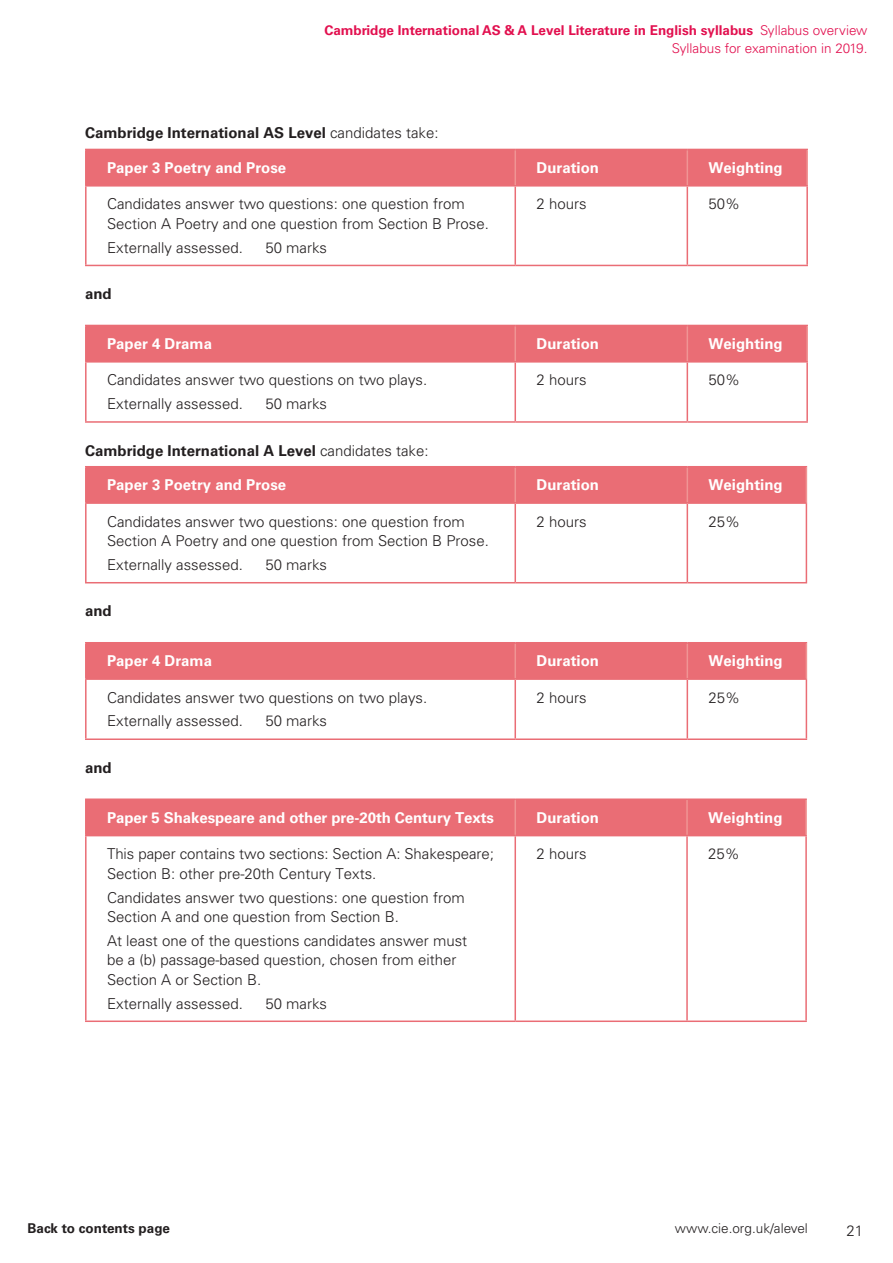
<style>
.page{position:relative;width:893px;height:1263px;background:#fff}
.page>*{position:absolute;margin:0;border:0;box-sizing:border-box;transform-origin:0 0}
.t1{font:300 15px/19.5px "Univers LT Std";color:#231f20}
.t2{font:700 15px "Univers LT Std";color:#fff}
.t3{font:700 15px "Univers LT Std";color:#231f20}
.t4{font:700 13.5px/18px "Univers LT Std";color:#e2104f;text-align:right}
.t5{font:300 13.5px "Univers LT Std";color:#231f20}
.t6{font:700 13.5px "Univers LT Std";color:#231f20}
.s1{font-weight:300}
</style>
<div class="page">
<div style="left:87px;top:150px;width:719px;height:35px;background:#ea6d75"></div>
<hr style="left:514px;top:150px;width:2px;height:35px;background:#f09494">
<hr style="left:687px;top:150px;width:1px;height:35px;background:#f09494">
<hr style="left:85px;top:187px;width:2px;height:78px;background:#ea6d75">
<hr style="left:514px;top:187px;width:2px;height:78px;background:#ea6d75">
<hr style="left:687px;top:187px;width:1px;height:78px;background:#ea6d75">
<hr style="left:806px;top:187px;width:2px;height:78px;background:#ea6d75">
<hr style="left:85px;top:265px;width:430px;height:1px;background:#ea6d75">
<hr style="left:515px;top:265px;width:172px;height:1px;background:#ea6d75">
<hr style="left:687px;top:265px;width:121px;height:1px;background:#ea6d75">
<hr style="left:85px;top:149px;width:430px;height:1px;background:#ea6d75">
<hr style="left:85px;top:150px;width:2px;height:35px;background:#ea6d75">
<hr style="left:515px;top:149px;width:172px;height:1px;background:#ea6d75">
<hr style="left:687px;top:149px;width:121px;height:1px;background:#ea6d75">
<hr style="left:85px;top:185px;width:430px;height:2px;background:#ea6d75">
<hr style="left:515px;top:185px;width:172px;height:2px;background:#ea6d75">
<hr style="left:687px;top:185px;width:121px;height:2px;background:#ea6d75">
<hr style="left:806px;top:150px;width:2px;height:35px;background:#f09494">
<div style="left:87px;top:326px;width:719px;height:35px;background:#ea6d75"></div>
<hr style="left:514px;top:326px;width:2px;height:35px;background:#f09494">
<hr style="left:687px;top:326px;width:1px;height:35px;background:#f09494">
<hr style="left:85px;top:363px;width:2px;height:58px;background:#ea6d75">
<hr style="left:514px;top:363px;width:2px;height:58px;background:#ea6d75">
<hr style="left:687px;top:363px;width:1px;height:58px;background:#ea6d75">
<hr style="left:806px;top:363px;width:2px;height:58px;background:#ea6d75">
<hr style="left:85px;top:421px;width:430px;height:2px;background:#ea6d75">
<hr style="left:515px;top:421px;width:172px;height:2px;background:#ea6d75">
<hr style="left:687px;top:421px;width:121px;height:2px;background:#ea6d75">
<hr style="left:85px;top:325px;width:430px;height:1px;background:#ea6d75">
<hr style="left:85px;top:326px;width:2px;height:35px;background:#ea6d75">
<hr style="left:515px;top:325px;width:172px;height:1px;background:#ea6d75">
<hr style="left:687px;top:325px;width:121px;height:1px;background:#ea6d75">
<hr style="left:85px;top:361px;width:430px;height:2px;background:#ea6d75">
<hr style="left:515px;top:361px;width:172px;height:2px;background:#ea6d75">
<hr style="left:687px;top:361px;width:121px;height:2px;background:#ea6d75">
<hr style="left:806px;top:326px;width:2px;height:35px;background:#f09494">
<div style="left:87px;top:467px;width:719px;height:35px;background:#ea6d75"></div>
<hr style="left:514px;top:467px;width:2px;height:35px;background:#f09494">
<hr style="left:687px;top:467px;width:1px;height:35px;background:#f09494">
<hr style="left:85px;top:504px;width:2px;height:78px;background:#ea6d75">
<hr style="left:514px;top:504px;width:2px;height:78px;background:#ea6d75">
<hr style="left:687px;top:504px;width:1px;height:78px;background:#ea6d75">
<hr style="left:806px;top:504px;width:1px;height:78px;background:#ea6d75">
<hr style="left:85px;top:582px;width:430px;height:1px;background:#ea6d75">
<hr style="left:515px;top:582px;width:172px;height:1px;background:#ea6d75">
<hr style="left:687px;top:582px;width:120px;height:1px;background:#ea6d75">
<hr style="left:85px;top:466px;width:430px;height:1px;background:#ea6d75">
<hr style="left:85px;top:467px;width:2px;height:35px;background:#ea6d75">
<hr style="left:515px;top:466px;width:172px;height:1px;background:#ea6d75">
<hr style="left:687px;top:466px;width:120px;height:1px;background:#ea6d75">
<hr style="left:85px;top:502px;width:430px;height:2px;background:#ea6d75">
<hr style="left:515px;top:502px;width:172px;height:2px;background:#ea6d75">
<hr style="left:687px;top:502px;width:120px;height:2px;background:#ea6d75">
<hr style="left:806px;top:467px;width:1px;height:35px;background:#f09494">
<div style="left:87px;top:643px;width:719px;height:35px;background:#ea6d75"></div>
<hr style="left:514px;top:643px;width:2px;height:35px;background:#f09494">
<hr style="left:687px;top:643px;width:1px;height:35px;background:#f09494">
<hr style="left:85px;top:680px;width:2px;height:58px;background:#ea6d75">
<hr style="left:514px;top:680px;width:2px;height:58px;background:#ea6d75">
<hr style="left:687px;top:680px;width:1px;height:58px;background:#ea6d75">
<hr style="left:806px;top:680px;width:1px;height:58px;background:#ea6d75">
<hr style="left:85px;top:738px;width:430px;height:2px;background:#ea6d75">
<hr style="left:515px;top:738px;width:172px;height:2px;background:#ea6d75">
<hr style="left:687px;top:738px;width:120px;height:2px;background:#ea6d75">
<hr style="left:85px;top:642px;width:430px;height:1px;background:#ea6d75">
<hr style="left:85px;top:643px;width:2px;height:35px;background:#ea6d75">
<hr style="left:515px;top:642px;width:172px;height:1px;background:#ea6d75">
<hr style="left:687px;top:642px;width:120px;height:1px;background:#ea6d75">
<hr style="left:85px;top:678px;width:430px;height:2px;background:#ea6d75">
<hr style="left:515px;top:678px;width:172px;height:2px;background:#ea6d75">
<hr style="left:687px;top:678px;width:120px;height:2px;background:#ea6d75">
<hr style="left:806px;top:643px;width:1px;height:35px;background:#f09494">
<div style="left:87px;top:800px;width:718px;height:35px;background:#ea6d75"></div>
<hr style="left:514px;top:800px;width:2px;height:35px;background:#f09494">
<hr style="left:686px;top:800px;width:2px;height:35px;background:#f09494">
<hr style="left:514px;top:836px;width:2px;height:184px;background:#ea6d75">
<hr style="left:686px;top:836px;width:2px;height:184px;background:#ea6d75">
<hr style="left:85px;top:798px;width:430px;height:2px;background:#ea6d75">
<hr style="left:85px;top:800px;width:2px;height:35px;background:#ea6d75">
<hr style="left:515px;top:798px;width:172px;height:2px;background:#ea6d75">
<hr style="left:687px;top:798px;width:120px;height:2px;background:#ea6d75">
<hr style="left:805px;top:800px;width:2px;height:35px;background:#f09494">
<hr style="left:85px;top:835px;width:430px;height:1px;background:#ea6d75">
<hr style="left:85px;top:836px;width:2px;height:184px;background:#ea6d75">
<hr style="left:515px;top:835px;width:172px;height:1px;background:#ea6d75">
<hr style="left:687px;top:835px;width:120px;height:1px;background:#ea6d75">
<hr style="left:805px;top:836px;width:2px;height:184px;background:#ea6d75">
<hr style="left:85px;top:1020px;width:430px;height:2px;background:#ea6d75">
<hr style="left:515px;top:1020px;width:172px;height:2px;background:#ea6d75">
<hr style="left:687px;top:1020px;width:120px;height:2px;background:#ea6d75">
<p class="t4" style="left:324px;top:22px;width:545px">Cambridge International AS &amp; A Level Literature in English syllabus <span class="s1">Syllabus overview<br>Syllabus for examination in 2019.</span></p>
<p class="t3" style="left:85px;top:124px;width:355px">Cambridge International AS Level <span class="s1">candidates take:</span></p>
<p class="t2" style="left:107px;top:159px;width:181px">Paper 3 Poetry and Prose</p>
<p class="t2" style="left:536px;top:159px;width:64px">Duration</p>
<p class="t2" style="left:709px;top:159px;width:76px">Weighting</p>
<p class="t1" style="left:107px;top:194px;width:383px">Candidates answer two questions: one question from<br>Section A Poetry and one question from Section B Prose.</p>
<p class="t1" style="left:107px;top:238px;width:137px">Externally assessed.</p>
<p class="t1" style="left:265px;top:238px;width:63px">50 marks</p>
<p class="t1" style="left:536px;top:194px;width:52px">2 hours</p>
<p class="t1" style="left:709px;top:194px;width:33px">50%</p>
<p class="t3" style="left:85px;top:285px;width:28px">and</p>
<p class="t2" style="left:107px;top:335px;width:107px">Paper 4 Drama</p>
<p class="t2" style="left:536px;top:335px;width:64px">Duration</p>
<p class="t2" style="left:709px;top:335px;width:76px">Weighting</p>
<p class="t1" style="left:107px;top:368px;width:322px;line-height:23.7px">Candidates answer two questions on two plays.<br>Externally assessed.</p>
<p class="t1" style="left:536px;top:370px;width:52px">2 hours</p>
<p class="t1" style="left:709px;top:370px;width:33px">50%</p>
<p class="t1" style="left:265px;top:394px;width:63px">50 marks</p>
<p class="t3" style="left:85px;top:442px;width:345px">Cambridge International A Level <span class="s1">candidates take:</span></p>
<p class="t2" style="left:107px;top:476px;width:181px">Paper 3 Poetry and Prose</p>
<p class="t2" style="left:536px;top:476px;width:64px">Duration</p>
<p class="t2" style="left:709px;top:476px;width:76px">Weighting</p>
<p class="t1" style="left:107px;top:512px;width:383px">Candidates answer two questions: one question from<br>Section A Poetry and one question from Section B Prose.</p>
<p class="t1" style="left:107px;top:555px;width:137px">Externally assessed.</p>
<p class="t1" style="left:265px;top:555px;width:63px">50 marks</p>
<p class="t1" style="left:536px;top:512px;width:52px">2 hours</p>
<p class="t1" style="left:709px;top:512px;width:33px">25%</p>
<p class="t3" style="left:85px;top:602px;width:28px">and</p>
<p class="t2" style="left:107px;top:652px;width:107px">Paper 4 Drama</p>
<p class="t2" style="left:536px;top:652px;width:64px">Duration</p>
<p class="t2" style="left:709px;top:652px;width:76px">Weighting</p>
<p class="t1" style="left:107px;top:685px;width:322px;line-height:23.7px">Candidates answer two questions on two plays.<br>Externally assessed.</p>
<p class="t1" style="left:536px;top:688px;width:52px">2 hours</p>
<p class="t1" style="left:709px;top:688px;width:33px">25%</p>
<p class="t1" style="left:265px;top:711px;width:63px">50 marks</p>
<p class="t3" style="left:85px;top:759px;width:28px">and</p>
<p class="t2" style="left:107px;top:809px;width:388px">Paper 5 Shakespeare and other pre-20th Century Texts</p>
<p class="t2" style="left:536px;top:809px;width:64px">Duration</p>
<p class="t2" style="left:708px;top:809px;width:76px">Weighting</p>
<p class="t1" style="left:107px;top:844px;width:388px">This paper contains two sections: Section A: Shakespeare;<br>Section B: other pre-20th Century Texts.</p>
<p class="t1" style="left:107px;top:887px;width:359px">Candidates answer two questions: one question from<br>Section A and one question from Section B.</p>
<p class="t1" style="left:107px;top:931px;width:362px">At least one of the questions candidates answer must be a (b) passage-based question, chosen from either<br>Section A or Section B.</p>
<p class="t1" style="left:107px;top:993px;width:137px">Externally assessed.</p>
<p class="t1" style="left:265px;top:993px;width:63px">50 marks</p>
<p class="t1" style="left:536px;top:844px;width:52px">2 hours</p>
<p class="t1" style="left:708px;top:844px;width:33px">25%</p>
<p class="t6" style="left:28px;top:1220px;width:144px">Back to contents page</p>
<p class="t5" style="left:675px;top:1220px;width:134px">www.cie.org.uk/alevel</p>
<p class="t1" style="left:846px;top:1220px;width:18px">21</p>
</div>
